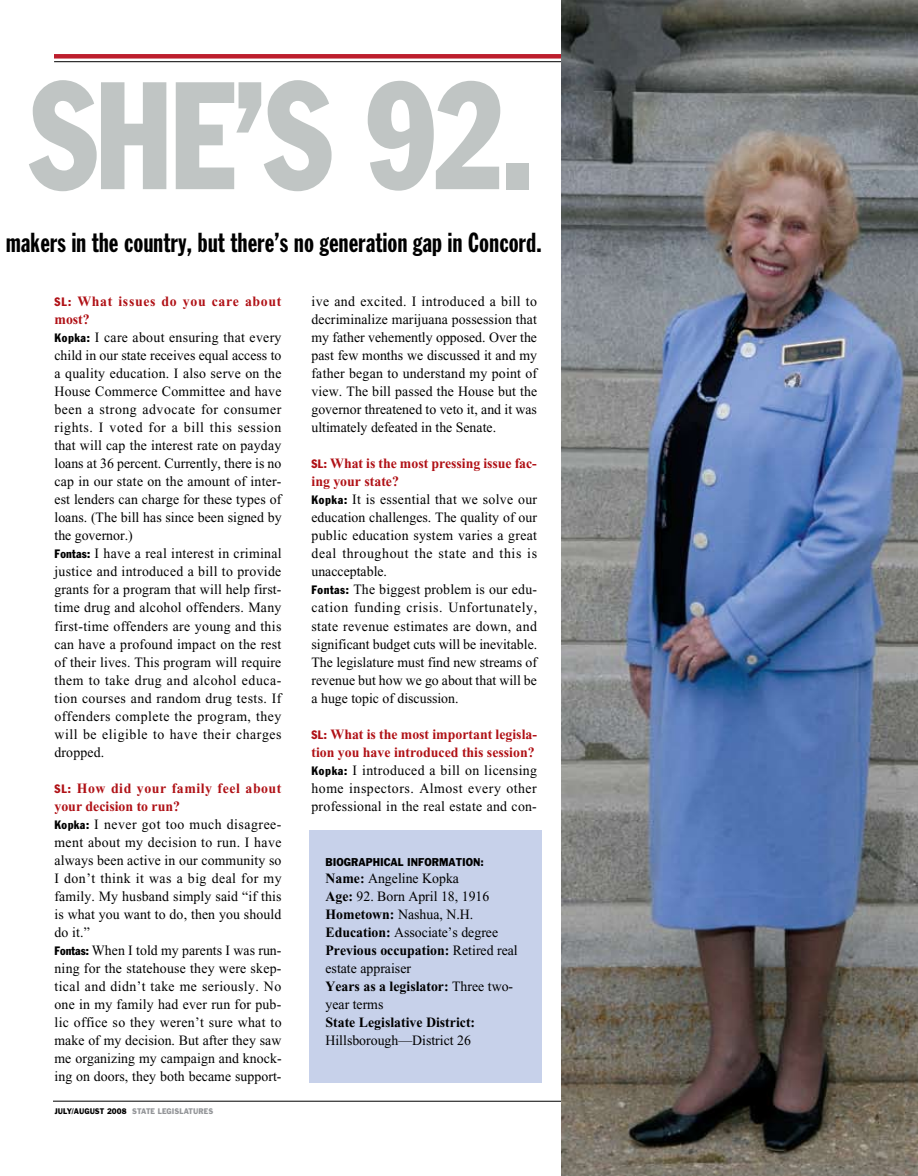
<style>
.page{position:relative;width:918px;height:1176px;background:#fff}
.page>*{position:absolute;margin:0;border:0;box-sizing:border-box;transform-origin:0 0}
.t1{font:condensed 150px "Franklin Gothic";color:#c0c5c4;scale:.87 1}
.t2{font:27px "Franklin Gothic Extra Cond";letter-spacing:.01em;color:#000}
.t3{font:14.25px/18px "Times New Roman";letter-spacing:.015em;color:#000}
.t4{font:700 14.25px "Times New Roman";color:#000}
.t5{font:10.5px "Franklin Gothic";color:#000;scale:.9 1}
.t6{font:7.5px "Franklin Gothic";letter-spacing:.01em;color:#000;scale:.9 1}
.t7{font:7.5px "Franklin Gothic";letter-spacing:.01em;color:#939598;scale:.9 1}
.s1{font-family:"Franklin Gothic";font-stretch:condensed;font-size:12px;color:#b01116}
.s2{font-weight:700;color:#b01116}
.s3{font-family:"Franklin Gothic";font-stretch:condensed;font-size:12px}
.s4{color:#939598}
.s5{font-weight:700}
</style>
<div class="page">
<hr style="left:53px;top:1100px;width:811px;height:1px;background:#000">
<hr style="left:54px;top:61px;width:810px;height:1px;background:#000">
<div style="left:54px;top:54px;width:810px;height:5px;background:#bd1e2d"></div>
<img style="left:561px;top:0;width:357px;height:1175px">
<div style="left:309px;top:829px;width:232px;height:252px;background:#c7d1ea"></div>
<h1 class="t1" style="left:30px;top:44px;width:583px">SHE’S 92.</h1>
<h2 class="t2" style="left:6px;top:228px;width:537px">makers in the country, but there’s no generation gap in Concord.</h2>
<p class="t3" style="left:54px;top:292px;width:229px"><span class="s1">SL :</span> <span class="s2">What issues do you care about most?<br></span><span class="s3">Kopka:</span> I care about ensuring that every child in our state receives equal access to a quality education. I also serve on the House Commerce Committee and have been a strong advocate for consumer rights. I voted for a bill this session that will cap the interest rate on payday loans at 36 percent. Currently, there is no cap in our state on the amount of inter&shy;est lenders can charge for these types of loans. (The bill has since been signed by the governor.)<br><span class="s3">Fontas:</span> I have a real interest in criminal justice and introduced a bill to provide grants for a program that will help first&shy;time drug and alcohol offenders. Many first-time offenders are young and this can have a profound impact on the rest of their lives. This program will require them to take drug and alcohol educa&shy;tion courses and random drug tests. If offenders complete the program, they will be eligible to have their charges dropped.</p>
<p class="t3" style="left:55px;top:778px;width:229px"><span class="s1">SL :</span> <span class="s2">How did your family feel about your decision to run?<br></span><span class="s3">Kopka:</span> I never got too much disagree&shy;ment about my decision to run. I have always been active in our community so I don’t think it was a big deal for my family. My husband simply said “if this is what you want to do, then you should do it.”<br><span class="s3">Fontas:</span> When I told my parents I was run&shy;ning for the statehouse they were skep&shy;tical and didn’t take me seriously. No one in my family had ever run for pub&shy;lic office so they weren’t sure what to make of my decision. But after they saw me organizing my campaign and knock&shy;ing on doors, they both became support-</p>
<p class="t6" style="left:55px;top:1105px;width:10px">JULY</p>
<p class="t6" style="left:72px;top:1105px;width:79px">/AU GUST 2008 <span class="s4">STATE</span></p>
<p class="t7" style="left:158px;top:1105px;width:31px">LEGISLATU</p>
<p class="t7" style="left:199px;top:1105px;width:18px">RES</p>
<p class="t3" style="left:311px;top:292px;width:227px;text-align:justify">ive and excited. I introduced a bill to decriminalize marijuana possession that my father vehemently opposed. Over the past few months we discussed it and my father began to understand my point of view. The bill passed the House but the governor threatened to veto it, and it was ultimately defeated in the Senate.</p>
<p class="t3" style="left:311px;top:454px;width:227px"><span class="s1">SL:</span> <span class="s2">What is the most pressing issue fac&shy;ing your state?<br></span><span class="s3">Kopka:</span> It is essential that we solve our education challenges. The quality of our public education system varies a great deal throughout the state and this is unacceptable.<br><span class="s3">Fontas:</span> The biggest problem is our edu&shy;cation funding crisis. Unfortunately, state revenue estimates are down, and significant budget cuts will be inevitable.<br>The legislature must find new streams of revenue but how we go about that will be a huge topic of discussion.</p>
<p class="t3" style="left:311px;top:724px;width:227px"><span class="s1">SL :</span> <span class="s2">What is the most important legisla&shy;tion you have introduced this session?<br></span><span class="s3">Kopka:</span> I introduced a bill on licensing home inspectors. Almost every other professional in the real estate and con-</p>
<p class="t5" style="left:326px;top:855px;width:46px">BIOGRAPH</p>
<p class="t5" style="left:380px;top:855px;width:13px">ICAL</p>
<p class="t5" style="left:407px;top:855px;width:87px">I NFORMATION:</p>
<p class="t3" style="left:326px;top:868px;width:194px"><span class="s5">Name:</span> Angeline Kopka<br><span class="s5">Age:</span> 92. Born April 18, 1916<br><span class="s5">Hometown:</span> Nashua, N.H.<br><span class="s5">Education:</span> Associate’s degree<br><span class="s5">Previous occupation:</span> Retired real estate appraiser<br><span class="s5">Years as a legislator:</span> Three two&shy;year terms</p>
<p class="t4" style="left:326px;top:1013px;width:151px">State Legislative District:</p>
<p class="t3" style="left:326px;top:1030px;width:147px">Hillsborough—District 26</p>
</div>
